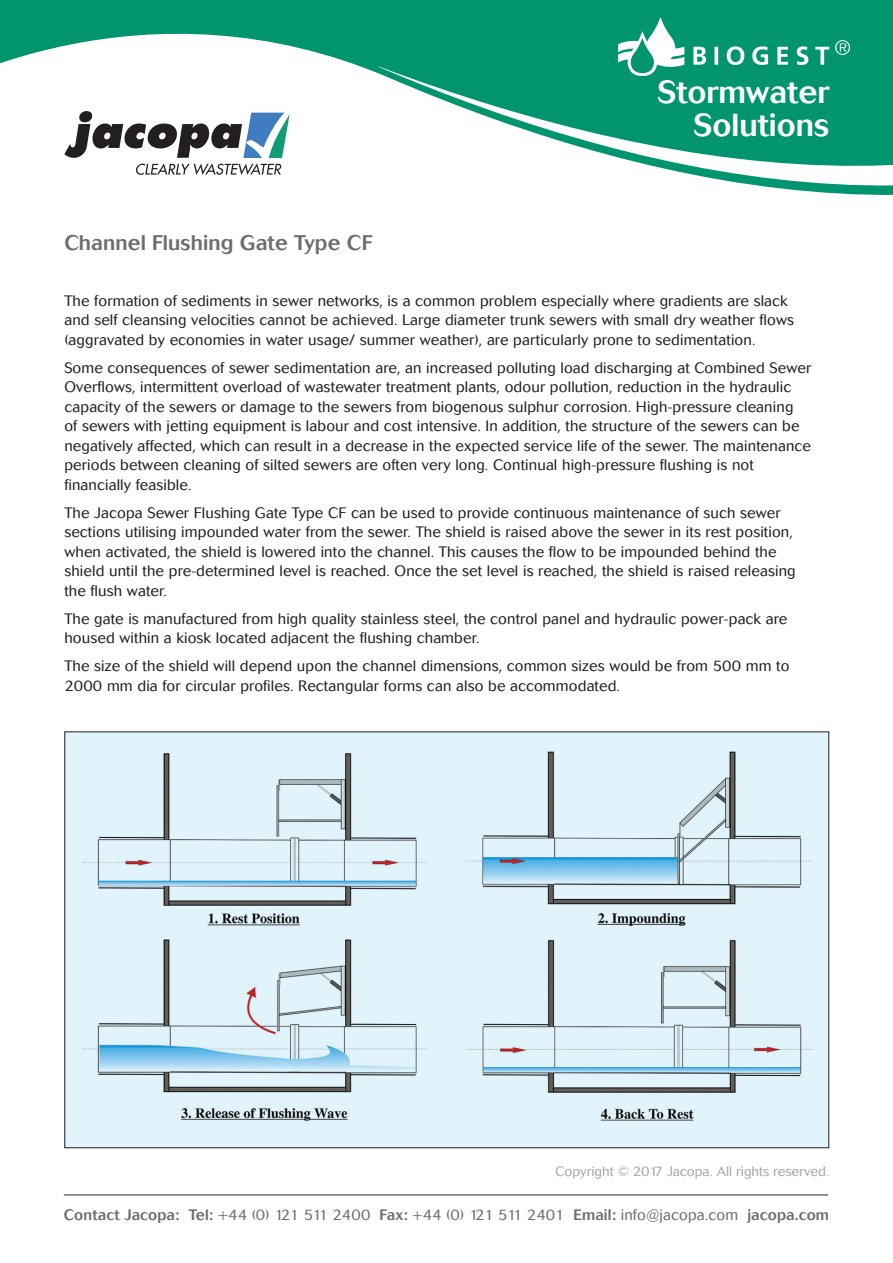
<style>
.page{position:relative;width:893px;height:1263px;background:#fff}
.page>*{position:absolute;margin:0;border:0;box-sizing:border-box;transform-origin:0 0}
.Sub_Head{font:500 31.5px/33px "Cosmos";color:#fff;text-align:right}
.Sub_Head-2{font:500 21px "Cosmos";letter-spacing:.005em;color:#6c6d70}
.Body_Copy{font:300 15px/19.5px "Cosmos";letter-spacing:.01em;color:#231f20}
.t1{font:300 15px "Cosmos";letter-spacing:.01em;color:#6c6d70}
.t2{font:300 13.5px "Cosmos";color:#a4a5a9}
.s1{font-weight:500}
</style>
<div class="page">
<svg style="left:0;top:0;width:893px;height:195px;fill:#00946f"></svg>
<div style="left:0;top:95px;width:305px;height:105px;background:#fff"></div>
<svg style="left:64px;top:111px;width:226px;height:64px"></svg>
<hr style="left:64px;top:1194px;width:764px;height:2px;background:#6c6d70">
<div style="left:65px;top:732px;width:764px;height:416px;background:#e1f4fc"></div>
<img style="left:82px;top:751px;width:730px;height:370px">
<img style="left:618px;top:17px;width:231px;height:59px">
<p class="Sub_Head-2" style="left:64px;top:230px;width:309px">Channel Flushing Gate Type CF</p>
<p class="Sub_Head" style="left:657px;top:76px;width:173px">Stormwater<br>Solutions</p>
<p class="Body_Copy" style="left:64px;top:291px;width:731px">The formation of sediments in sewer networks, is a common problem especially where gradients are slack and self cleansing velocities cannot be achieved. Large diameter trunk sewers with small dry weather flows (aggravated by economies in water usage/ summer weather), are particularly prone to sedimentation.</p>
<p class="Body_Copy" style="left:64px;top:358px;width:748px">Some consequences of sewer sedimentation are, an increased polluting load discharging at Combined Sewer Overflows, intermittent overload of wastewater treatment plants, odour pollution, reduction in the hydraulic capacity of the sewers or damage to the sewers from biogenous sulphur corrosion. High-pressure cleaning<br>of sewers with jetting equipment is labour and cost intensive. In addition, the structure of the sewers can be negatively affected, which can result in a decrease in the expected service life of the sewer. The maintenance periods between cleaning of silted sewers are often very long. Continual high-pressure flushing is not financially feasible.</p>
<p class="Body_Copy" style="left:64px;top:503px;width:733px">The Jacopa Sewer Flushing Gate Type CF can be used to provide continuous maintenance of such sewer sections utilising impounded water from the sewer. The shield is raised above the sewer in its rest position, when activated, the shield is lowered into the channel. This causes the flow to be impounded behind the shield until the pre-determined level is reached. Once the set level is reached, the shield is raised releasing the flush water.</p>
<p class="Body_Copy" style="left:64px;top:609px;width:724px">The gate is manufactured from high quality stainless steel, the control panel and hydraulic power-pack are housed within a kiosk located adjacent the flushing chamber.</p>
<p class="Body_Copy" style="left:64px;top:656px;width:727px">The size of the shield will depend upon the channel dimensions, common sizes would be from 500 mm to<br>2000 mm dia for circular profiles. Rectangular forms can also be accommodated.</p>
<p class="t2" style="left:555px;top:1163px;width:275px">Copyright © 2017 Jacopa. All rights reserved.</p>
<p class="t1" style="left:64px;top:1206px;width:767px"><span class="s1">Contact Jacopa: Tel:</span> +44 (0) 121 511 2400 <span class="s1">Fax:</span> +44 (0) 121 511 2401 <span class="s1">Email:</span> info@jacopa.com <span class="s1">jacopa.com</span></p>
</div>
